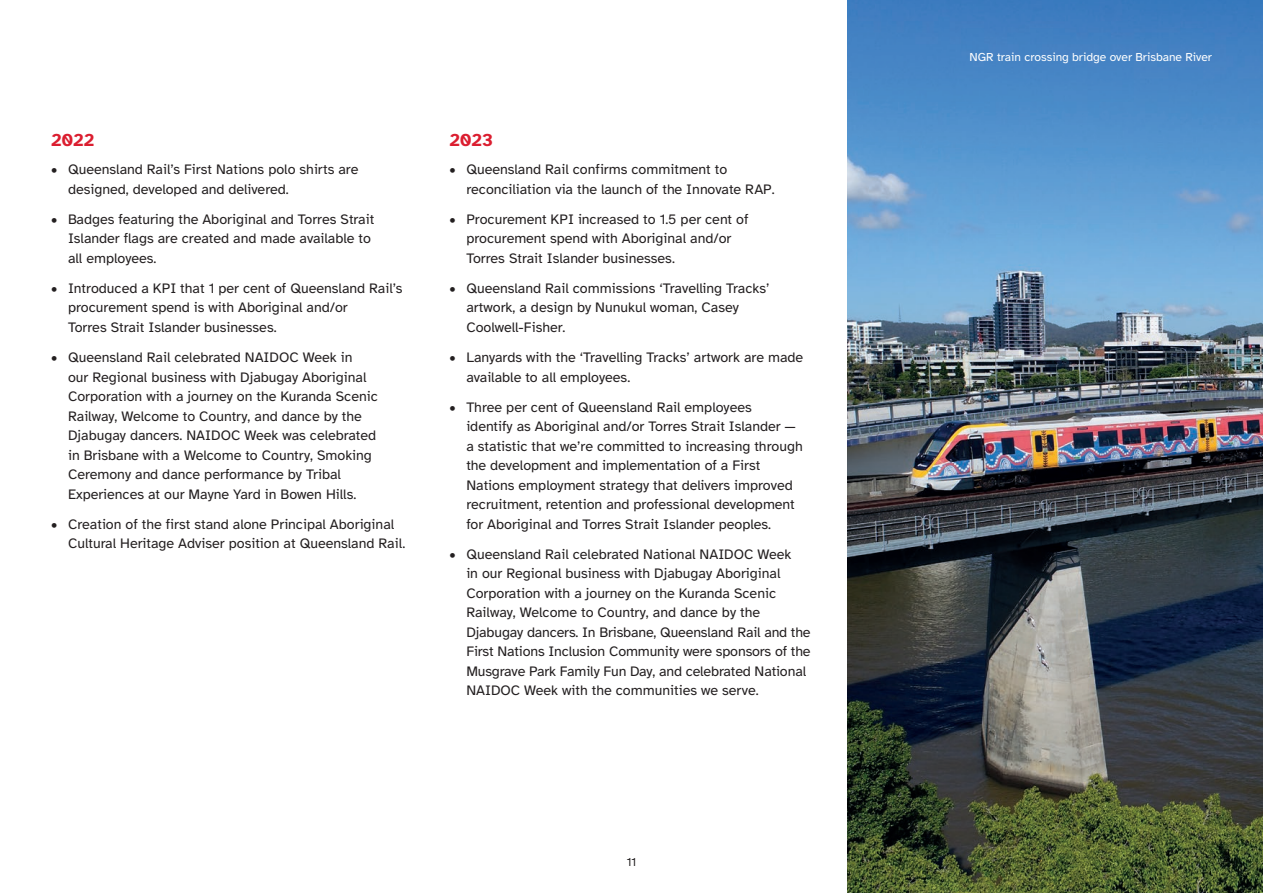
<style>
.page{position:relative;width:1263px;height:893px;background:#fff}
.page>*{position:absolute;margin:0;border:0;box-sizing:border-box;transform-origin:0 0}
.Heading_3{font:700 18px "Atkinson Hyperlegible";color:#db1e30}
.t1{font:14.25px/19.5px "Atkinson Hyperlegible";color:#231f20}
.t2{font:12px "Atkinson Hyperlegible";color:#fff}
.t3{font:12px "Atkinson Hyperlegible";color:#231f20}
</style>
<div class="page">
<img style="left:848px;top:0;width:415px;height:893px">
<h3 class="Heading_3" style="left:51px;top:130px;width:45px">2022</h3>
<p class="t1" style="left:68px;top:160px;width:292px;text-indent:-17px">• Queensland Rail’s First Nations polo shirts are designed, developed and delivered.</p>
<p class="t1" style="left:68px;top:209px;width:308px;text-indent:-17px">• Badges featuring the Aboriginal and Torres Strait<br>Islander flags are created and made available to all employees.</p>
<p class="t1" style="left:68px;top:279px;width:336px;text-indent:-17px">• Introduced a KPI that 1 per cent of Queensland Rail’s procurement spend is with Aboriginal and/or<br>Torres Strait Islander businesses.</p>
<p class="t1" style="left:68px;top:348px;width:311px;text-indent:-17px">• Queensland Rail celebrated NAIDOC Week in<br>our Regional business with Djabugay Aboriginal Corporation with a journey on the Kuranda Scenic Railway, Welcome to Country, and dance by the Djabugay dancers. NAIDOC Week was celebrated in Brisbane with a Welcome to Country, Smoking Ceremony and dance performance by Tribal Experiences at our Mayne Yard in Bowen Hills.</p>
<p class="t1" style="left:68px;top:514px;width:339px;text-indent:-17px">• Creation of the first stand alone Principal Aboriginal<br>Cultural Heritage Adviser position at Queensland Rail.</p>
<h3 class="Heading_3" style="left:449px;top:130px;width:45px">2023</h3>
<p class="t1" style="left:466px;top:160px;width:310px;text-indent:-17px">• Queensland Rail confirms commitment to reconciliation via the launch of the Innovate RAP.</p>
<p class="t1" style="left:466px;top:209px;width:284px;text-indent:-17px">• Procurement KPI increased to 1.5 per cent of procurement spend with Aboriginal and/or<br>Torres Strait Islander businesses.</p>
<p class="t1" style="left:466px;top:279px;width:305px;text-indent:-17px">• Queensland Rail commissions ‘Travelling Tracks’ artwork, a design by Nunukul woman, Casey<br>Coolwell-Fisher.</p>
<p class="t1" style="left:466px;top:348px;width:338px;text-indent:-17px">• Lanyards with the ‘Travelling Tracks’ artwork are made available to all employees.</p>
<p class="t1" style="left:466px;top:397px;width:338px;text-indent:-17px">• Three per cent of Queensland Rail employees<br>identify as Aboriginal and/or Torres Strait Islander — a statistic that we’re committed to increasing through the development and implementation of a First Nations employment strategy that delivers improved recruitment, retention and professional development for Aboriginal and Torres Strait Islander peoples.</p>
<p class="t1" style="left:466px;top:545px;width:346px;text-indent:-17px">• Queensland Rail celebrated National NAIDOC Week<br>in our Regional business with Djabugay Aboriginal Corporation with a journey on the Kuranda Scenic Railway, Welcome to Country, and dance by the Djabugay dancers. In Brisbane, Queensland Rail and the First Nations Inclusion Community were sponsors of the Musgrave Park Family Fun Day, and celebrated National NAIDOC Week with the communities we serve.</p>
<p class="t3" style="left:627px;top:855px;width:11px">11</p>
<p class="t2" style="left:969px;top:50px;width:244px">NGR train crossing bridge over Brisbane River</p>
</div>
